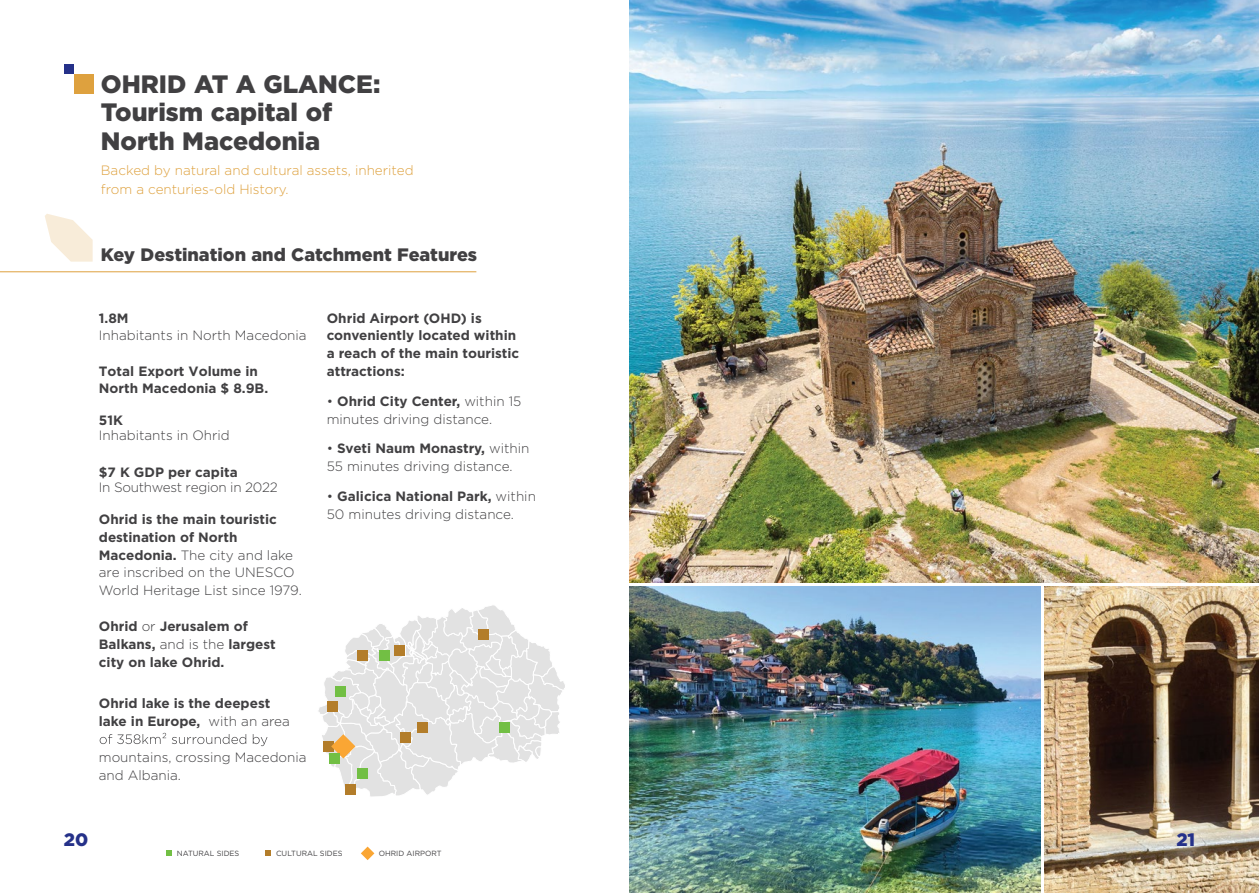
<style>
.page{position:relative;width:1259px;height:893px;background:#fff}
.page>*{position:absolute;margin:0;border:0;box-sizing:border-box;transform-origin:0 0}
.t1{font:900 25.2px/28.2px "Gotham";color:#414042}
.t2{font:900 18px "Gotham";color:#414042}
.t3{font:900 18px "Gotham";color:#253189}
.t4{font:300 13.5px/17.9px "Gotham";color:#414042}
.t5{font:700 13.5px/17.9px "Gotham";color:#414042}
.t6{font:300 13.5px/19.2px "Gotham";color:#dea13e}
.t7{font:300 13.5px "Gotham";letter-spacing:-.02em;color:#414042}
.t8{font:7.5px "Gotham";color:#414042}
.s1{font-weight:700}
.s2{font-weight:300}
</style>
<div class="page">
<svg style="left:100px;top:733px;width:167px;height:13px"></svg>
<div style="left:74px;top:74px;width:20px;height:20px;background:#dea13e"></div>
<div style="left:64px;top:64px;width:10px;height:10px;background:#253189"></div>
<hr style="left:0;top:271px;width:476px;height:1px;background:#dea13e">
<svg style="left:45px;top:214px;width:48px;height:48px"></svg>
<svg style="left:166px;top:850px;width:6px;height:6px"></svg>
<svg style="left:265px;top:850px;width:6px;height:6px"></svg>
<svg style="left:361px;top:846px;width:13px;height:14px"></svg>
<img style="left:629px;top:0;width:630px;height:583px">
<img style="left:629px;top:587px;width:411px;height:306px">
<img style="left:1044px;top:587px;width:215px;height:306px">
<svg style="left:318px;top:605px;width:247px;height:192px"></svg>
<div style="left:330px;top:754px;width:10px;height:10px;background:#72bf44"></div>
<div style="left:357px;top:768px;width:11px;height:10px;background:#72bf44"></div>
<div style="left:499px;top:722px;width:10px;height:11px;background:#72bf44"></div>
<svg style="left:1164px;top:824px;width:43px;height:40px;background:#c2b8a5"></svg>
<h1 class="t1" style="left:101px;top:70px;width:281px">OHRID AT A GLANCE:<br>Tourism capital of<br>North Macedonia</h1>
<p class="t6" style="left:101px;top:160px;width:314px">Backed by natural and cultural assets, inherited from a centuries-old History.</p>
<h2 class="t2" style="left:101px;top:242px;width:378px">Key Destination and Catchment Features</h2>
<p class="t5" style="left:99px;top:309px;width:31px">1.8M</p>
<p class="t4" style="left:99px;top:326px;width:209px">Inhabitants in North Macedonia</p>
<p class="t5" style="left:99px;top:363px;width:171px;line-height:16.2px">Total Export Volume in<br>North Macedonia $ 8.9B.</p>
<p class="t4" style="left:99px;top:426px;width:132px">Inhabitants in Ohrid</p>
<p class="t5" style="left:99px;top:463px;width:140px">$7 K GDP per capita</p>
<p class="t7" style="left:99px;top:479px;width:180px">In Southwest region in 2022</p>
<p class="t4" style="left:99px;top:510px;width:204px"><span class="s1">Ohrid is the main touristic destination of North<br>Macedonia.</span> The city and lake are inscribed on the UNESCO<br>World Heritage List since 1979.</p>
<p class="t5" style="left:99px;top:617px;width:178px">Ohrid <span class="s2">or</span> Jerusalem of<br>Balkans, <span class="s2">and is the</span> largest city on lake Ohrid.</p>
<p class="t5" style="left:99px;top:694px;width:192px">Ohrid lake is the deepest lake in Europe, <span class="s2">with an area</span></p>
<p class="t4" style="left:99px;top:748px;width:209px">mountains, crossing Macedonia and Albania.</p>
<p class="t5" style="left:99px;top:411px;width:26px">51K</p>
<p class="t5" style="left:327px;top:309px;width:194px">Ohrid Airport (OHD) is conveniently located within a reach of the main touristic attractions:</p>
<p class="t4" style="left:327px;top:392px;width:196px">• <span class="s1">Ohrid City Center,</span> within 15 minutes driving distance.</p>
<p class="t4" style="left:327px;top:439px;width:204px">• <span class="s1">Sveti Naum Monastry,</span> within<br>55 minutes driving distance.</p>
<p class="t4" style="left:327px;top:487px;width:211px">• <span class="s1">Galicica National Park,</span> within<br>50 minutes driving distance.</p>
<h2 class="t3" style="left:64px;top:827px;width:26px">20</h2>
<h2 class="t3" style="left:1176px;top:827px;width:20px">21</h2>
<p class="t8" style="left:177px;top:849px;width:64px">NATURAL SIDES</p>
<p class="t8" style="left:276px;top:849px;width:68px">CULTURAL SIDES</p>
<p class="t8" style="left:379px;top:849px;width:64px">OHRID AIRPORT</p>
</div>
